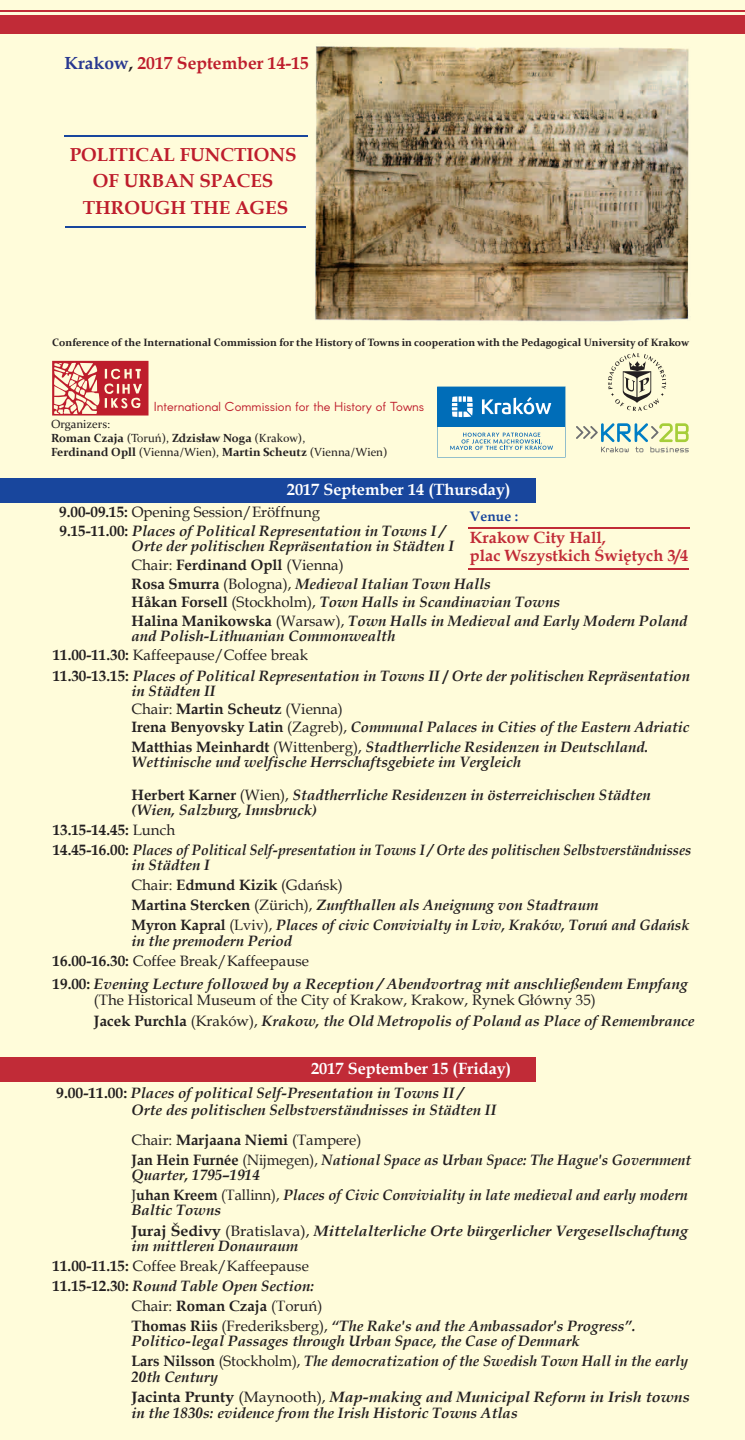
<style>
.page{position:relative;width:745px;height:1440px;background:#fff}
.page>*{position:absolute;margin:0;border:0;box-sizing:border-box;transform-origin:0 0}
.t1{font:700 18.75px/26.2px "Book Antiqua";color:#be1d2c;text-align:center}
.t2{font:700 17.5px "Book Antiqua";color:#be1d2c}
.t3{font:700 16.25px "Book Antiqua";color:#fff}
.t4{font:700 16.25px/18.8px "Book Antiqua";color:#c12b37}
.t5{font:italic 700 15px/20px "Book Antiqua";color:#231f20}
.t6{font:15px/20px "Book Antiqua";color:#231f20}
.t7{font:italic 700 15px/20px "Book Antiqua";color:#231f20;scale:.96 1}
.t8{font:700 13.75px "Book Antiqua";color:#18469d}
.t9{font:12.75px "Arcon";color:#be1d2c}
.t10{font:11.75px/13.9px "Constantia";color:#231f20}
.t11{font:700 10.62px "Constantia";color:#231f20}
.s1{color:#283890}
.s2{color:#231f20}
.s3{font-weight:700}
.s4{font-style:normal}
.s5{font-weight:400;font-style:normal}
.s6{font-weight:700;font-style:italic}
</style>
<div class="page">
<div style="left:0;top:0;width:744px;height:1440px;background:#fffcda"></div>
<hr style="left:468px;top:527px;width:221px;height:1px;background:#c12b37">
<hr style="left:467px;top:569px;width:221px;height:1px;background:#c12b37">
<div style="left:0;top:478px;width:535px;height:25px;background:#18469d"></div>
<div style="left:0;top:1057px;width:535px;height:25px;background:#c12b37"></div>
<img style="left:315px;top:46px;width:374px;height:276px">
<hr style="left:64px;top:135px;width:243px;height:1px;background:#18469d">
<hr style="left:65px;top:227px;width:240px;height:1px;background:#18469d">
<div style="left:0;top:16px;width:744px;height:18px;background:#c12b37"></div>
<hr style="left:0;top:10px;width:744px;height:1px;background:#c12b37">
<svg style="left:608px;top:353px;width:57px;height:58px"></svg>
<svg style="left:52px;top:361px;width:96px;height:55px"></svg>
<svg style="left:576px;top:423px;width:112px;height:29px"></svg>
<svg style="left:437px;top:387px;width:128px;height:70px"></svg>
<p class="t2" style="left:64px;top:51px;width:246px"><span class="s1">Krakow</span><span class="s2">,</span> 2017 September 14-15</p>
<p class="t1" style="left:70px;top:142px;width:228px">POLITICAL FUNCTIONS<br>OF URBAN SPACES<br>THROUGH THE AGES</p>
<p class="t11" style="left:52px;top:335px;width:638px">Conference of the International Commission for the History of Towns in cooperation with the Pedagogical University of Krakow</p>
<p class="t9" style="left:154px;top:398px;width:272px">International Commission for the History of Towns</p>
<p class="t10" style="left:51px;top:416px;width:338px">Organizers:<br><span class="s3">Roman Czaja</span> (Toruń), <span class="s3">Zdzisław Noga</span> (Krak0w),<br><span class="s3">Ferdinand Opll</span> (Vienna/Wien), <span class="s3">Martin Scheutz</span> (Vienna/Wien)</p>
<p class="t3" style="left:287px;top:478px;width:225px">2017 September 14 (Thursday)</p>
<p class="t5" style="left:59px;top:503px;width:387px;line-height:18.8px"><span class="s4">9.00-09.15:</span> <span class="s5">Opening Session/Eröffnung<br></span><span class="s4">9.15-11.00:</span> Places of Political Representation in Towns I /</p>
<p class="t5" style="left:131px;top:536px;width:557px;line-height:18.8px">Orte der politischen Repräsentation in Städten I<br><span class="s5">Chair:</span> <span class="s4">Ferdinand Opll</span> <span class="s5">(Vienna)<br></span><span class="s4">Rosa Smurra</span> <span class="s5">(Bologna),</span> Medieval Italian Town Halls<br><span class="s4">Håkan Forsell</span> <span class="s5">(Stockholm),</span> Town Halls in Scandinavian Towns<br><span class="s4">Halina Manikowska</span> <span class="s5">(Warsaw),</span> Town Halls in Medieval and Early Modern Poland</p>
<p class="t5" style="left:53px;top:626px;width:344px;line-height:18.8px;text-indent:79px">and Polish-Lithuanian Commonwealth<br><span class="s4">11.00-11.30:</span> <span class="s5">Kaffeepause/Coffee break</span></p>
<p class="t5" style="left:131px;top:668px;width:559px;line-height:15px;text-indent:-79px"><span class="s4">11.30-13.15:</span> Places of Political Representation in Towns II <span class="s4">/</span> Orte der politischen Repräsentation in Städten II</p>
<p class="t5" style="left:131px;top:699px;width:559px;line-height:19.4px"><span class="s5">Chair:</span> <span class="s4">Martin Scheutz</span> <span class="s5">(Vienna)<br></span><span class="s4">Irena Benyovsky Latin</span> <span class="s5">(Zagreb),</span> Communal Palaces in Cities of the Eastern Adriatic<br><span class="s4">Matthias Meinhardt</span> <span class="s5">(Wittenberg),</span> Stadtherrliche Residenzen in Deutschland.</p>
<p class="t5" style="left:131px;top:746px;width:520px;line-height:32.5px">Wettinische und welfische Herrschaftsgebiete im Vergleich<br><span class="s4">Herbert Karner</span> <span class="s5">(Wien),</span> Stadtherrliche Residenzen in österreichischen Städten</p>
<p class="t5" style="left:53px;top:800px;width:639px;text-indent:79px">(Wien, Salzburg, Innsbruck)<br><span class="s4">13.15-14.45:</span> <span class="s5">Lunch<br></span><span class="s4">14.45-16.00:</span> Places of Political Self-presentation in Towns I / Orte des politischen Selbstverständnisses</p>
<p class="t5" style="left:131px;top:855px;width:559px">in Städten I<br><span class="s5">Chair:</span> <span class="s4">Edmund Kizik</span> <span class="s5">(Gdańsk)<br></span><span class="s4">Martina Stercken</span> <span class="s5">(Zürich),</span> Zunfthallen als Aneignung von Stadtraum<br><span class="s4">Myron Kapral</span> <span class="s5">(Lviv),</span> Places of civic Convivialty in Lviv, Kraków, Toruń and Gdańsk</p>
<p class="t6" style="left:53px;top:931px;width:257px;text-indent:79px"><span class="s6">in the premodern Period<br></span><span class="s3">16.00-16.30:</span> Coffee Break/Kaffeepause</p>
<p class="t5" style="left:94px;top:975px;width:595px;line-height:16.2px;text-indent:-41px"><span class="s4">19.00:</span> Evening Lecture followed by a Reception / Abendvortrag mit anschließendem Empfang <span class="s5">(The Historical Museum of the City of Krakow, Krakow, Rynek Główny 35)</span></p>
<p class="t5" style="left:94px;top:1011px;width:601px"><span class="s4">Jacek Purchla</span> <span class="s5">(Kraków),</span> Krakow, the Old Metropolis of Poland as Place of Remembrance</p>
<p class="t8" style="left:469px;top:507px;width:50px">Venue :</p>
<p class="t4" style="left:469px;top:528px;width:220px">Krakow City Hall,<br>plac Wszystkich Świętych 3/4</p>
<p class="t3" style="left:311px;top:1057px;width:201px">2017 September 15 (Friday)</p>
<p class="t5" style="left:131px;top:1085px;width:366px;line-height:16.2px;text-indent:-75px"><span class="s4">9.00-11.00:</span> Places of political Self-Presentation in Towns II /<br>Orte des politischen Selbstverständnisses in Städten II</p>
<p class="t7" style="left:131px;top:1129px;width:584px"><span class="s5">Chair:</span> <span class="s4">Marjaana Niemi</span> <span class="s5">(Tampere)<br></span><span class="s4">Jan Hein Furnée</span> <span class="s5">(Nijmegen),</span> National Space as Urban Space: The Hague's Government</p>
<p class="t5" style="left:131px;top:1164px;width:557px">Quarter, 1795–1914<br><span class="s5">J</span><span class="s4">uhan Kreem</span> <span class="s5">(Tallinn),</span> Places of Civic Conviviality in late medieval and early modern</p>
<p class="t5" style="left:131px;top:1199px;width:557px;line-height:21.2px">Baltic Towns<br><span class="s4">Juraj Šedivy</span> <span class="s5">(Bratislava),</span> Mittelalterliche Orte bürgerlicher Vergesellschaftung</p>
<p class="t5" style="left:131px;top:1236px;width:168px">im mittleren Donauraum</p>
<p class="t6" style="left:52px;top:1255px;width:257px"><span class="s3">11.00-11.15:</span> Coffee Break/Kaffeepause</p>
<p class="t5" style="left:52px;top:1276px;width:263px"><span class="s4">11.15-12.30:</span> Round Table Open Section:</p>
<p class="t6" style="left:131px;top:1295px;width:192px">Chair: <span class="s3">Roman Czaja</span> (Toruń)</p>
<p class="t5" style="left:131px;top:1316px;width:505px"><span class="s4">Thomas Riis</span> <span class="s5">(Frederiksberg),</span> “The Rake's and the Ambassador's Progress”.</p>
<p class="t5" style="left:131px;top:1331px;width:558px">Politico-legal Passages through Urban Space, the Case of Denmark<br><span class="s4">Lars Nilsson</span> <span class="s5">(Stockholm),</span> The democratization of the Swedish Town Hall in the early</p>
<p class="t5" style="left:131px;top:1367px;width:559px">20th Century<br><span class="s4">Jacinta Prunty</span> <span class="s5">(Maynooth),</span> Map-making and Municipal Reform in Irish towns</p>
<p class="t5" style="left:131px;top:1403px;width:387px">in the 1830s: evidence from the Irish Historic Towns Atlas</p>
</div>
